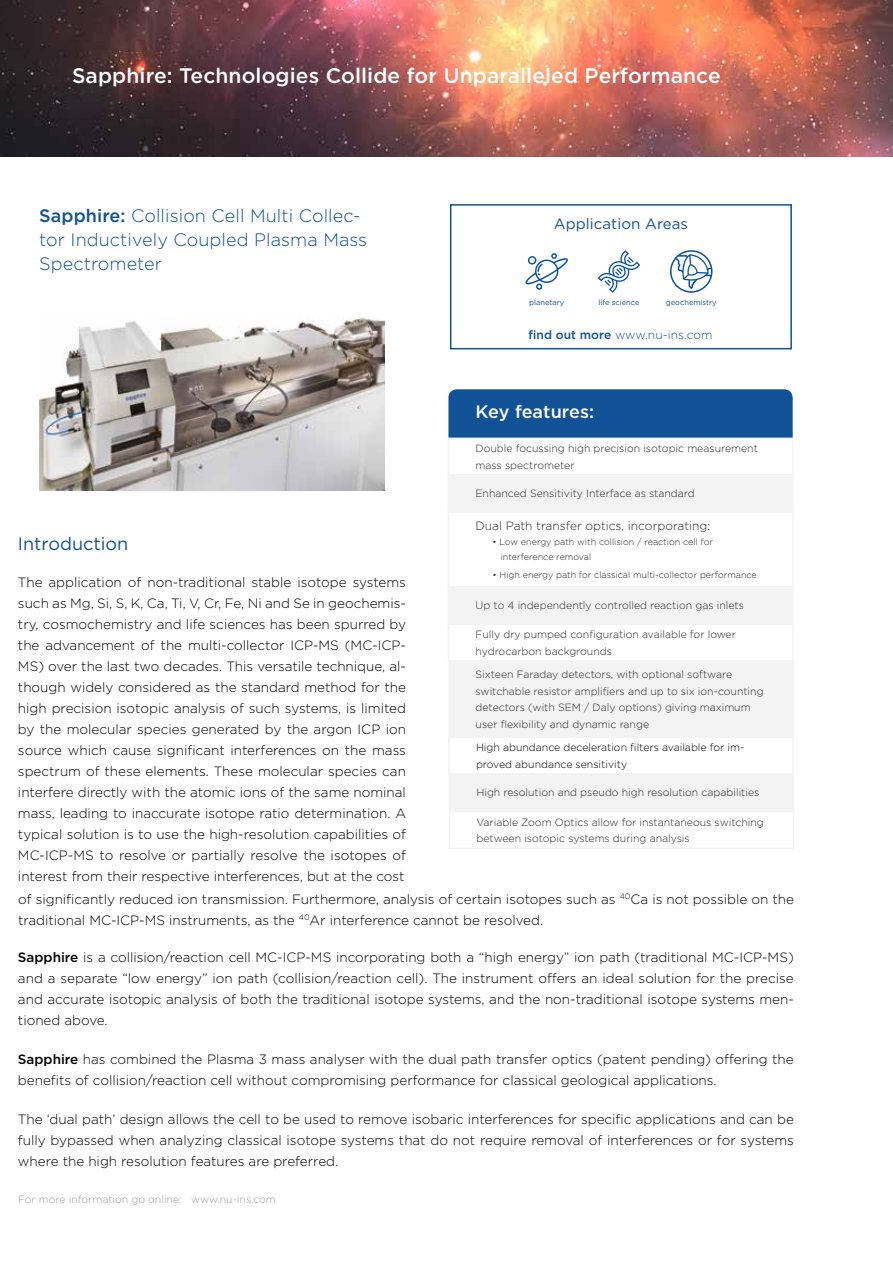
<style>
.page{position:relative;width:893px;height:1263px;background:#fff}
.page>*{position:absolute;margin:0;border:0;box-sizing:border-box;transform-origin:0 0}
.t1{font:500 21px "Gotham";letter-spacing:.005em;color:#fff}
.t2{font:300 18px/24px "Gotham";letter-spacing:.005em;color:#115297}
.t3{font:18px "Gotham";color:#115297}
.t4{font:500 18px "Gotham";color:#fff}
.t5{font:15px "Gotham";letter-spacing:.005em;color:#115297}
.t6{font:300 13.5px/21px "Gotham";color:#000;text-align:justify}
.t7{font:300 12px "Gotham";color:#282827}
.t8{font:300 12px "Gotham";letter-spacing:.005em;color:#115297}
.t9{font:300 10.5px/16.5px "Gotham";color:#282827}
.t10{font:300 10.5px/16.5px "Gotham";color:#000}
.t11{font:300 10.5px "Gotham";color:#9d9d9c}
.t12{font:300 9px/15px "Gotham";color:#282827}
.t13{font:7.5px "Gotham";color:#115297}
.s1{font-weight:500}
</style>
<div class="page">
<div style="left:450px;top:204px;width:342px;height:145px;border:2px solid #115297"></div>
<img style="left:0;top:0;width:893px;height:157px">
<img style="left:39px;top:319px;width:346px;height:171px">
<div style="left:448px;top:389px;width:345px;height:49px;background:#115297"></div>
<div style="left:448px;top:438px;width:345px;height:38px;background:#fff;border:2px solid #f4f3f3"></div>
<div style="left:448px;top:736px;width:346px;height:39px;background:#fff;border:2px solid #f4f3f3"></div>
<div style="left:449px;top:811px;width:345px;height:38px;background:#fff;border:2px solid #f4f3f3"></div>
<div style="left:448px;top:511px;width:345px;height:77px;background:#fff;border:2px solid #f4f3f3"></div>
<div style="left:448px;top:474px;width:345px;height:38px;background:#f4f3f3"></div>
<div style="left:448px;top:587px;width:345px;height:38px;background:#f4f3f3"></div>
<div style="left:448px;top:661px;width:346px;height:76px;background:#f4f3f3"></div>
<div style="left:449px;top:774px;width:345px;height:38px;background:#f4f3f3"></div>
<svg style="left:525px;top:253px;width:43px;height:37px"></svg>
<svg style="left:598px;top:250px;width:42px;height:43px"></svg>
<svg style="left:670px;top:250px;width:42px;height:43px"></svg>
<h1 class="t1" style="left:72px;top:62px;width:650px">Sapphire: Technologies Collide for Unparalleled Performance</h1>
<h2 class="t2" style="left:39px;top:204px;width:329px"><span class="s1">Sapphire:</span> Collision Cell Multi Collec&shy;tor Inductively Coupled Plasma Mass<br>Spectrometer</h2>
<h2 class="t3" style="left:18px;top:532px;width:112px">Introduction</h2>
<p class="t6" style="left:18px;top:571px;width:390px">The application of non-traditional stable isotope systems such as Mg, Si, S, K, Ca, Ti, V, Cr, Fe, Ni and Se in geochemis&shy;try, cosmochemistry and life sciences has been spurred by the advancement of the multi-collector ICP-MS (MC-ICP-MS) over the last two decades. This versatile technique, al&shy;though widely considered as the standard method for the high precision isotopic analysis of such systems, is limited by the molecular species generated by the argon ICP ion source which cause significant interferences on the mass spectrum of these elements. These molecular species can interfere directly with the atomic ions of the same nominal mass, leading to inaccurate isotope ratio determination. A typical solution is to use the high-resolution capabilities of MC-ICP-MS to resolve or partially resolve the isotopes of interest from their respective interferences, but at the cost</p>
<p class="t5" style="left:554px;top:214px;width:136px">Application Areas</p>
<p class="t13" style="left:529px;top:298px;width:37px">planetary</p>
<p class="t13" style="left:598px;top:298px;width:42px">life science</p>
<p class="t13" style="left:666px;top:298px;width:52px">geochemistry</p>
<p class="t8" style="left:528px;top:327px;width:186px"><span class="s1">find out more</span> www.nu-ins.com</p>
<h2 class="t4" style="left:476px;top:400px;width:120px">Key features:</h2>
<p class="t9" style="left:476px;top:440px;width:284px">Double focussing high precision isotopic measurement mass spectrometer</p>
<p class="t9" style="left:476px;top:485px;width:221px">Enhanced Sensitivity Interface as standard</p>
<p class="t7" style="left:476px;top:518px;width:236px">Dual Path transfer optics, incorporating:</p>
<p class="t12" style="left:501px;top:534px;width:214px;text-indent:-8px">• Low energy path with collision / reaction cell for interference removal</p>
<p class="t12" style="left:493px;top:567px;width:266px">• High energy path for classical multi-collector performance</p>
<p class="t9" style="left:476px;top:597px;width:270px">Up to 4 independently controlled reaction gas inlets</p>
<p class="t9" style="left:476px;top:626px;width:262px">Fully dry pumped configuration available for lower hydrocarbon backgrounds</p>
<p class="t9" style="left:476px;top:666px;width:290px">Sixteen Faraday detectors, with optional software switchable resistor amplifiers and up to six ion-counting detectors (with SEM / Daly options) giving maximum user flexibility and dynamic range</p>
<p class="t10" style="left:476px;top:739px;width:270px">High abundance deceleration filters available for im&shy;proved abundance sensitivity</p>
<p class="t9" style="left:476px;top:784px;width:285px">High resolution and pseudo high resolution capabilities</p>
<p class="t9" style="left:476px;top:813px;width:289px">Variable Zoom Optics allow for instantaneous switching between isotopic systems during analysis</p>
<p class="t6" style="left:18px;top:888px;width:777px">of significantly reduced ion transmission. Furthermore, analysis of certain isotopes such as <sup>40</sup>Ca is not possible on the traditional MC-ICP-MS instruments, as the <sup>40</sup>Ar interference cannot be resolved.</p>
<p class="t6" style="left:18px;top:946px;width:777px"><span class="s1">Sapphire</span> is a collision/reaction cell MC-ICP-MS incorporating both a “high energy” ion path (traditional MC-ICP-MS) and a separate “low energy” ion path (collision/reaction cell). The instrument offers an ideal solution for the precise and accurate isotopic analysis of both the traditional isotope systems, and the non-traditional isotope systems men&shy;tioned above.</p>
<p class="t6" style="left:18px;top:1048px;width:777px"><span class="s1">Sapphire</span> has combined the Plasma 3 mass analyser with the dual path transfer optics (patent pending) offering the benefits of collision/reaction cell without compromising performance for classical geological applications.</p>
<p class="t6" style="left:18px;top:1108px;width:777px">The ‘dual path’ design allows the cell to be used to remove isobaric interferences for specific applications and can be fully bypassed when analyzing classical isotope systems that do not require removal of interferences or for systems where the high resolution features are preferred.</p>
<p class="t11" style="left:18px;top:1193px;width:259px">For more information go online: www.nu-ins.com</p>
</div>
